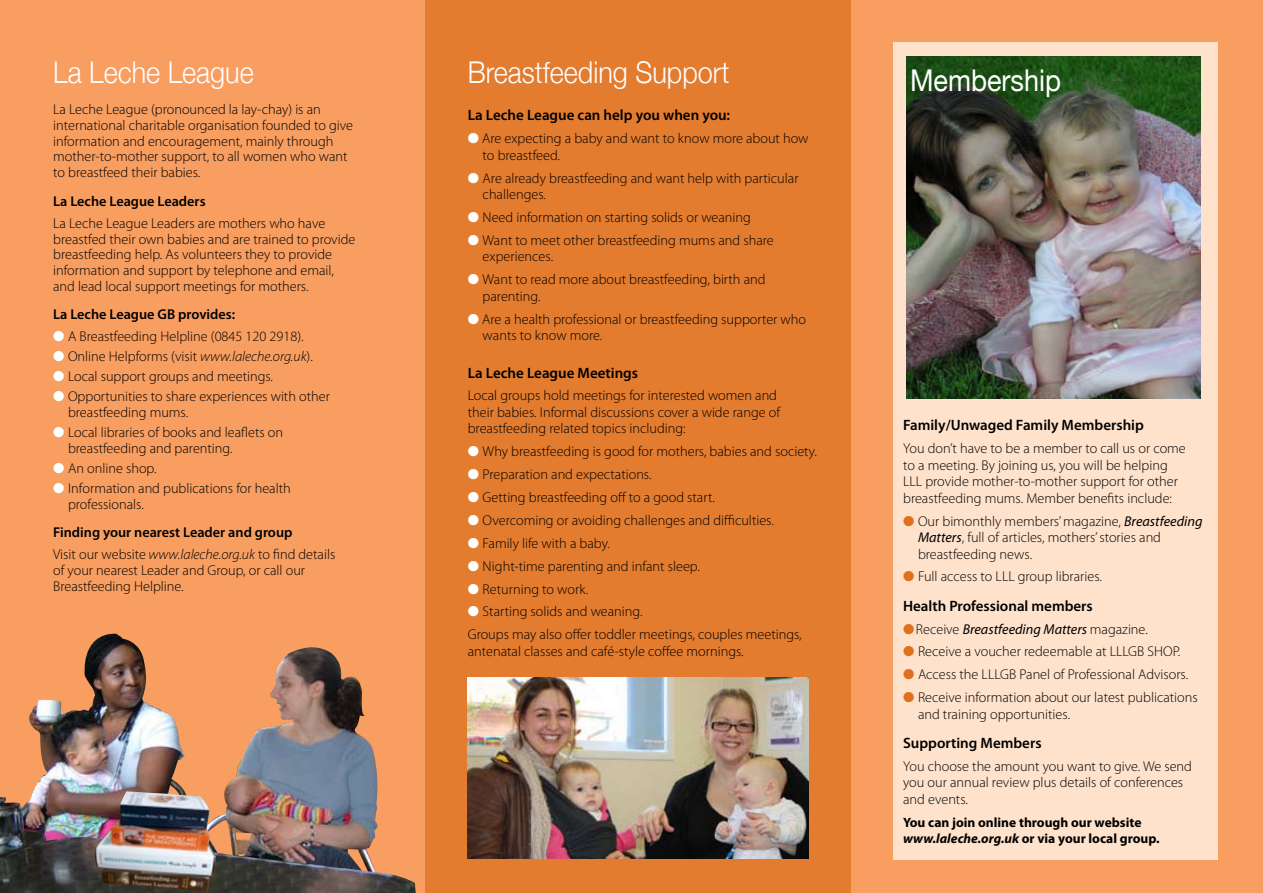
<style>
.page{position:relative;width:1263px;height:893px;background:#fff}
.page>*{position:absolute;margin:0;border:0;box-sizing:border-box;transform-origin:0 0}
.t1{font:300 30px "Helvetica Neue";color:#fff;scale:.9 1}
.t2{font:30px "Helvetica Neue";color:#fff;scale:.9 1}
.t3{font:600 15px "Myriad Pro";color:#000}
.t4{font:300 14.25px/16.5px "Myriad Pro";color:#000}
.t5{font:600 14.25px/22.2px "Myriad Pro";color:#000}
.t6{font:italic 14.25px "Myriad Pro";color:#000}
.t7{font:700 13.5px/16.5px "Myriad Pro";color:#000}
.s1{color:#fff}
.s2{font-style:italic}
.s3{font-weight:300}
.s4{font-weight:300;font-style:italic}
.s5{color:#e06f1e}
.s6{font-weight:400;font-style:italic}
.s7{font-weight:300;font-style:normal}
</style>
<div class="page">
<div style="left:850px;top:0;width:413px;height:893px;background:#f89e61"></div>
<div style="left:0;top:0;width:850px;height:893px;background:#f89e61"></div>
<div style="left:425px;top:0;width:425px;height:893px;background:#e37c2f"></div>
<div style="left:893px;top:43px;width:324px;height:817px;background:#fee2cc"></div>
<img style="left:906px;top:57px;width:295px;height:341px">
<img style="left:468px;top:677px;width:340px;height:182px">
<img style="left:90px;top:634px;width:48px;height:13px">
<img style="left:29px;top:647px;width:349px;height:150px">
<img style="left:0;top:797px;width:416px;height:96px">
<img style="left:94px;top:791px;width:122px;height:101px">
<h1 class="t1" style="left:53px;top:54px;width:224px">La Leche League</h1>
<p class="t4" style="left:53px;top:102px;width:301px;line-height:15.8px">La Leche League (pronounced la lay-chay) is an international charitable organisation founded to give information and encouragement, mainly through mother-to-mother support, to all women who want to breastfeed their babies.</p>
<p class="t5" style="left:53px;top:189px;width:154px">La Leche League Leaders</p>
<p class="t4" style="left:53px;top:215px;width:304px;line-height:15.8px">La Leche League Leaders are mothers who have breastfed their own babies and are trained to provide breastfeeding help. As volunteers they to provide information and support by telephone and email, and lead local support meetings for mothers.</p>
<p class="t5" style="left:53px;top:303px;width:184px">La Leche League GB provides:</p>
<p class="t4" style="left:53px;top:329px;width:252px"><span class="s1">●</span> A Breastfeeding Helpline (0845 120 2918).</p>
<p class="t4" style="left:53px;top:349px;width:261px"><span class="s1">●</span> Online Helpforms (visit <span class="s2">www.laleche.org.uk</span>).</p>
<p class="t4" style="left:53px;top:369px;width:221px"><span class="s1">●</span> Local support groups and meetings.</p>
<p class="t4" style="left:68px;top:389px;width:263px;line-height:15.8px;text-indent:-15px"><span class="s1">●</span> Opportunities to share experiences with other breastfeeding mums.</p>
<p class="t4" style="left:68px;top:425px;width:217px;line-height:15.8px;text-indent:-15px"><span class="s1">●</span> Local libraries of books and leaflets on breastfeeding and parenting.</p>
<p class="t4" style="left:53px;top:460px;width:105px"><span class="s1">●</span> An online shop.</p>
<p class="t4" style="left:68px;top:481px;width:224px;line-height:15.8px;text-indent:-15px"><span class="s1">●</span> Information and publications for health professionals.</p>
<p class="t5" style="left:53px;top:521px;width:284px">Finding your nearest Leader and group<br><span class="s3">Visit our website</span> <span class="s4">www.laleche.org.uk</span> <span class="s3">to find details</span></p>
<p class="t4" style="left:53px;top:563px;width:253px;line-height:15.8px">of your nearest Leader and Group, or call our<br>Breastfeeding Helpline.</p>
<h1 class="t1" style="left:468px;top:54px;width:292px">Breastfeeding Support</h1>
<h1 class="t2" style="left:910px;top:62px;width:169px">Membership</h1>
<p class="t3" style="left:468px;top:106px;width:264px">La Leche League can help you when you:</p>
<p class="t4" style="left:483px;top:131px;width:327px;text-indent:-15px"><span class="s1">●</span> Are expecting a baby and want to know more about how to breastfeed.</p>
<p class="t4" style="left:483px;top:170px;width:317px;text-indent:-15px"><span class="s1">●</span> Are already breastfeeding and want help with particular challenges.</p>
<p class="t4" style="left:468px;top:209px;width:285px"><span class="s1">●</span> Need information on starting solids or weaning</p>
<p class="t4" style="left:483px;top:232px;width:293px;text-indent:-15px"><span class="s1">●</span> Want to meet other breastfeeding mums and share experiences.</p>
<p class="t4" style="left:483px;top:271px;width:284px;text-indent:-15px"><span class="s1">●</span> Want to read more about breastfeeding, birth and parenting.</p>
<p class="t4" style="left:483px;top:311px;width:325px;text-indent:-15px"><span class="s1">●</span> Are a health professional or breastfeeding supporter who wants to know more.</p>
<p class="t3" style="left:468px;top:363px;width:172px">La Leche League Meetings</p>
<p class="t4" style="left:468px;top:388px;width:314px">Local groups hold meetings for interested women and their babies. Informal discussions cover a wide range of breastfeeding related topics including:</p>
<p class="t4" style="left:468px;top:444px;width:351px"><span class="s1">●</span> Why breastfeeding is good for mothers, babies and society.</p>
<p class="t4" style="left:468px;top:466px;width:185px"><span class="s1">●</span> Preparation and expectations.</p>
<p class="t4" style="left:468px;top:489px;width:249px"><span class="s1">●</span> Getting breastfeeding off to a good start.</p>
<p class="t4" style="left:468px;top:512px;width:308px"><span class="s1">●</span> Overcoming or avoiding challenges and difficulties.</p>
<p class="t4" style="left:468px;top:535px;width:144px"><span class="s1">●</span> Family life with a baby.</p>
<p class="t4" style="left:468px;top:558px;width:234px"><span class="s1">●</span> Night-time parenting and infant sleep.</p>
<p class="t4" style="left:468px;top:581px;width:122px"><span class="s1">●</span> Returning to work.</p>
<p class="t4" style="left:468px;top:600px;width:335px;line-height:22.8px"><span class="s1">●</span> Starting solids and weaning.<br>Groups may also offer toddler meetings, couples meetings,</p>
<p class="t4" style="left:468px;top:643px;width:277px">antenatal classes and café-style coffee mornings.</p>
<p class="t3" style="left:903px;top:416px;width:242px">Family/Unwaged Family Membership</p>
<p class="t4" style="left:903px;top:440px;width:284px">You don’t have to be a member to call us or come to a meeting. By joining us, you will be helping LLL provide mother-to-mother support for other breastfeeding mums. Member benefits include:</p>
<p class="t4" style="left:918px;top:513px;width:286px;text-indent:-15px"><span class="s5">●</span> Our bimonthly members’ magazine, <span class="s6">Breastfeeding<br>Matters</span>, full of articles, mothers’ stories and breastfeeding news.</p>
<p class="t4" style="left:903px;top:569px;width:200px"><span class="s5">●</span> Full access to LLL group libraries.</p>
<p class="t3" style="left:903px;top:596px;width:191px">Health Professional members</p>
<p class="t6" style="left:903px;top:620px;width:246px"><span class="s5">●</span><span class="s7">Receive</span> Breastfeeding Matters <span class="s7">magazine.</span></p>
<p class="t4" style="left:903px;top:644px;width:279px"><span class="s5">●</span> Receive a voucher redeemable at LLLGB SHOP.</p>
<p class="t4" style="left:903px;top:667px;width:287px"><span class="s5">●</span> Access the LLLGB Panel of Professional Advisors.</p>
<p class="t4" style="left:918px;top:689px;width:281px;text-indent:-15px"><span class="s5">●</span> Receive information about our latest publications and training opportunities.</p>
<p class="t3" style="left:903px;top:733px;width:140px">Supporting Members</p>
<p class="t4" style="left:903px;top:758px;width:290px">You choose the amount you want to give. We send you our annual review plus details of conferences and events.</p>
<p class="t7" style="left:903px;top:813px;width:258px">You can join online through our website <span class="s2">www.laleche.org.uk</span> or via your local group.</p>
</div>
